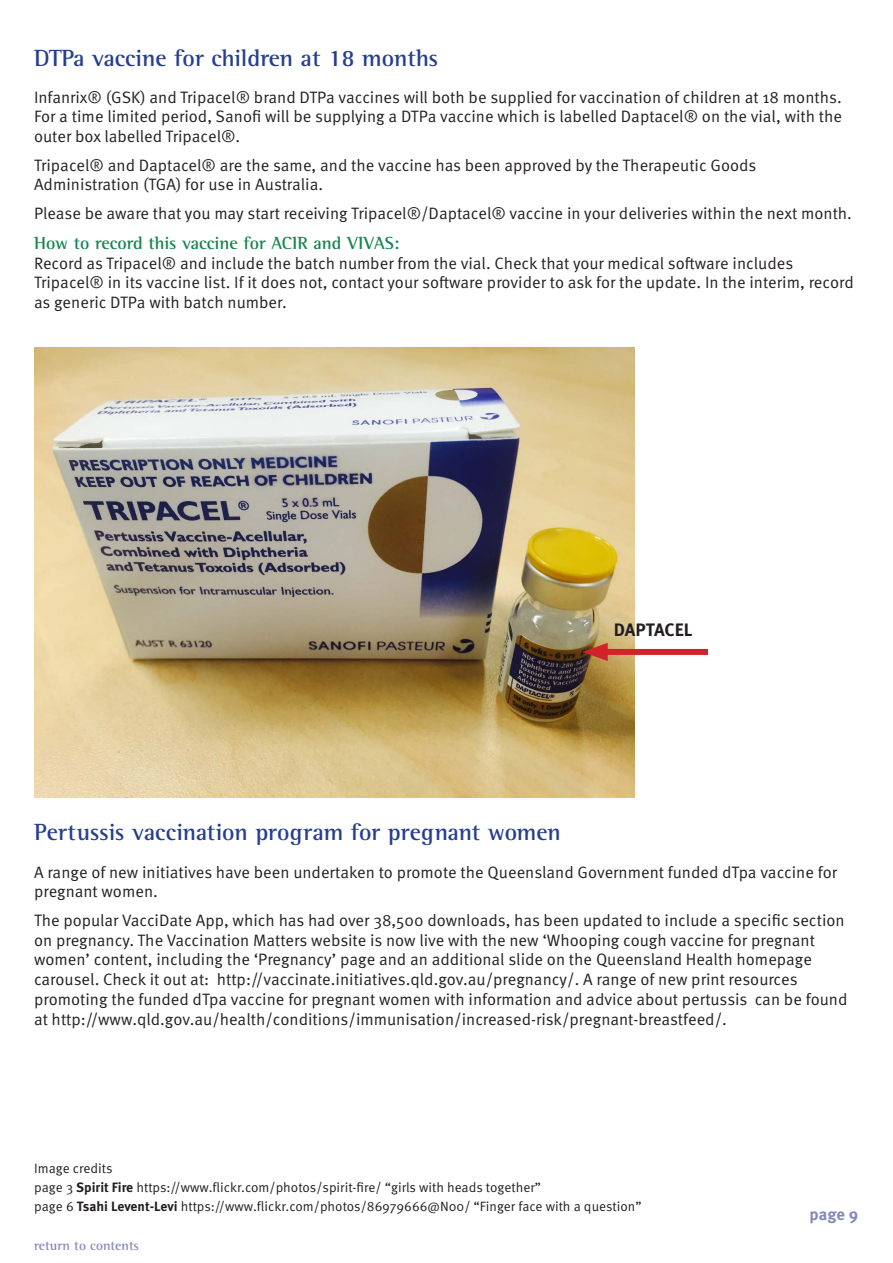
<style>
.page{position:relative;width:893px;height:1263px;background:#fff}
.page>*{position:absolute;margin:0;border:0;box-sizing:border-box;transform-origin:0 0}
.Lev_3_Sub_Headings{font:700 24px "Rotis Semi Serif Pro";letter-spacing:-.005em;color:#253f8e}
.Lev_1_Blue_Headings{font:700 24px "Rotis Semi Serif Pro";color:#253f8e}
.Green_lev_3_sub{font:700 18px "Rotis Semi Serif Pro";color:#148550}
.Main_paragraph_style{font:700 18px "Meta OT";letter-spacing:-.01em;color:#231f20}
.Main_paragraph_style-2{font:16.5px/19.8px "Meta OT Norm";color:#231f20}
.t1{font:700 16.5px "Meta OT";color:#8688ba}
.Main_paragraph_style-3{font:13.5px "Meta OT Norm";color:#231f20}
.t2{font:700 13.5px "Rotis Semi Serif Pro";color:#8688ba}
.s1{font-family:"Meta OT";font-weight:700}
</style>
<div class="page">
<img style="left:34px;top:348px;width:600px;height:449px">
<div style="left:597px;top:649px;width:111px;height:6px;background:#d1232a"></div>
<svg style="left:583px;top:643px;width:25px;height:18px"></svg>
<p class="Lev_1_Blue_Headings" style="left:34px;top:43px;width:406px">DTPa vaccine for children at 18 months</p>
<p class="Main_paragraph_style-2" style="left:34px;top:87px;width:810px;text-align:justify">Infanrix® (GSK) and Tripacel® brand DTPa vaccines will both be supplied for vaccination of children at 18 months.<br>For a time limited period, Sanofi will be supplying a DTPa vaccine which is labelled Daptacel® on the vial, with the outer box labelled Tripacel®.</p>
<p class="Main_paragraph_style-2" style="left:34px;top:155px;width:724px">Tripacel® and Daptacel® are the same, and the vaccine has been approved by the Therapeutic Goods<br>Administration (TGA) for use in Australia.</p>
<p class="Main_paragraph_style-2" style="left:34px;top:203px;width:819px">Please be aware that you may start receiving Tripacel®/Daptacel® vaccine in your deliveries within the next month.</p>
<p class="Green_lev_3_sub" style="left:34px;top:232px;width:367px">How to record this vaccine for ACIR and VIVAS:</p>
<p class="Main_paragraph_style-2" style="left:34px;top:253px;width:821px">Record as Tripacel® and include the batch number from the vial. Check that your medical software includes<br>Tripacel® in its vaccine list. If it does not, contact your software provider to ask for the update. In the interim, record as generic DTPa with batch number.</p>
<p class="Main_paragraph_style" style="left:614px;top:618px;width:80px">DAPTACEL</p>
<p class="Lev_3_Sub_Headings" style="left:34px;top:817px;width:528px">Pertussis vaccination program for pregnant women</p>
<p class="Main_paragraph_style-2" style="left:34px;top:862px;width:805px">A range of new initiatives have been undertaken to promote the Queensland Government funded dTpa vaccine for pregnant women.</p>
<p class="Main_paragraph_style-2" style="left:34px;top:910px;width:815px">The popular VacciDate App, which has had over 38,500 downloads, has been updated to include a specific section on pregnancy. The Vaccination Matters website is now live with the new ‘Whooping cough vaccine for pregnant women’ content, including the ‘Pregnancy’ page and an additional slide on the Queensland Health homepage carousel. Check it out at: http://vaccinate.initiatives.qld.gov.au/pregnancy/. A range of new print resources promoting the funded dTpa vaccine for pregnant women with information and advice about pertussis can be found at http://www.qld.gov.au/health/conditions/immunisation/increased-risk/pregnant-breastfeed/.</p>
<p class="Main_paragraph_style-3" style="left:34px;top:1160px;width:80px">Image credits</p>
<p class="Main_paragraph_style-3" style="left:34px;top:1179px;width:508px">page 3 <span class="s1">Spirit Fire</span> https://www.flickr.com/photos/spirit-fire/ “girls with heads together”</p>
<p class="Main_paragraph_style-3" style="left:34px;top:1198px;width:609px">page 6 <span class="s1">Tsahi Levent-Levi</span> https://www.flickr.com/photos/86979666@N00/ “Finger face with a question”</p>
<p class="t2" style="left:34px;top:1237px;width:106px">return to contents</p>
<p class="t1" style="left:810px;top:1204px;width:50px">page 9</p>
</div>
